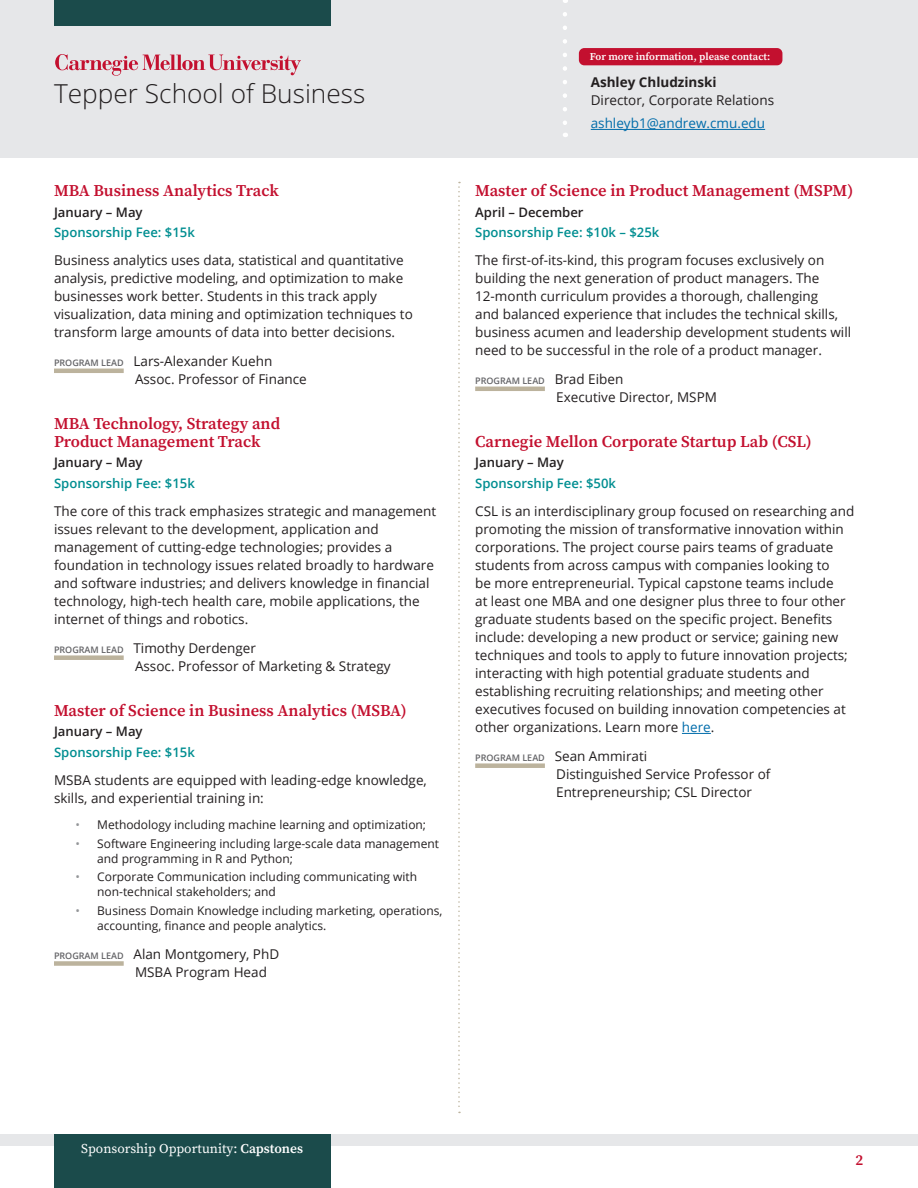
<style>
.page{position:relative;width:918px;height:1188px;background:#fff}
.page>*{position:absolute;margin:0;border:0;box-sizing:border-box;transform-origin:0 0}
.t1{font:300 26.25px "Open Sans";color:#231f20}
.program{font:600 16.5px/18px "Source Serif Pro";color:#c3102f}
.t2{font:600 15px "Source Serif Pro";color:#c3102f}
.Main_text{font:13.5px/18px "Open Sans";color:#231f20}
.t3{font:13.5px "Source Serif Variable";color:#fff}
.Main_text-2{font:13.5px "Open Sans";color:#006caa}
.sponsorship{font:600 13.2px "Open Sans";color:#008e91}
.date{font:600 13.2px "Open Sans";color:#231f20}
.t4{font:12px/15px "Open Sans";color:#231f20}
.program-2{font:600 10.5px "Source Serif Pro";color:#fff}
.Main_text-3{font:600 9px "Open Sans";color:#636366}
.s1{font-weight:700}
.s2{font-weight:600;font-size:9px;color:#636366}
.s3{color:#939598}
.s4{font-weight:400;font-size:13.5px;color:#231f20}
.s5{color:#006caa}
.s6{font-family:"Source Serif Pro";font-weight:600}
</style>
<div class="page">
<div style="left:0;top:1134px;width:918px;height:12px;background:#e6e7e9"></div>
<div style="left:54px;top:1134px;width:276px;height:54px;background:#1b4b4b"></div>
<div style="left:0;top:0;width:918px;height:158px;background:#e6e7e9"></div>
<hr style="left:54px;top:369px;width:70px;height:4px;background:#bcb39d">
<div style="left:54px;top:655px;width:70px;height:5px;background:#bcb39d"></div>
<div style="left:54px;top:961px;width:70px;height:5px;background:#bcb39d"></div>
<hr style="left:475px;top:387px;width:70px;height:4px;background:#bcb39d">
<svg style="left:682px;top:733px;width:29px;height:1px"></svg>
<div style="left:475px;top:763px;width:70px;height:5px;background:#bcb39d"></div>
<svg style="left:55px;top:54px;width:246px;height:22px"></svg>
<div style="left:54px;top:0;width:276px;height:26px;background:#1b4b4b"></div>
<svg style="left:458px;top:182px;width:2px;height:931px"></svg>
<svg style="left:563px;top:14px;width:4px;height:123px"></svg>
<hr style="left:591px;top:129px;width:174px;height:1px;background:#006caa">
<div style="left:579px;top:48px;width:203px;height:17px;background:#c3102f;border-radius:5px"></div>
<p class="program-2" style="left:590px;top:50px;width:182px">For more information, please contact:</p>
<p class="t1" style="left:54px;top:75px;width:313px">Tepper School of Business</p>
<p class="Main_text" style="left:591px;top:73px;width:185px"><span class="s1">Ashley Chludzinski<br></span>Director, Corporate Relations</p>
<p class="Main_text-2" style="left:591px;top:114px;width:176px">ashleyb1@andrew.cmu.edu</p>
<p class="program" style="left:54px;top:182px;width:226px">MBA Business Analytics Track</p>
<p class="date" style="left:54px;top:203px;width:90px">January – May</p>
<p class="sponsorship" style="left:54px;top:223px;width:142px">Sponsorship Fee: $15k</p>
<p class="Main_text" style="left:54px;top:251px;width:360px">Business analytics uses data, statistical and quantitative analysis, predictive modeling, and optimization to make businesses work better. Students in this track apply visualization, data mining and optimization techniques to transform large amounts of data into better decisions.</p>
<p class="Main_text" style="left:135px;top:352px;width:173px;text-indent:-81px"><span class="s2">PROGRAM LEAD</span> Lars-Alexander Kuehn<br>Assoc. Professor of Finance</p>
<p class="program" style="left:54px;top:415px;width:228px">MBA Technology, Strategy and<br>Product Management Track</p>
<p class="date" style="left:54px;top:454px;width:90px">January – May</p>
<p class="sponsorship" style="left:54px;top:474px;width:142px">Sponsorship Fee: $15k</p>
<p class="Main_text" style="left:54px;top:502px;width:384px">The core of this track emphasizes strategic and management issues relevant to the development, application and management of cutting-edge technologies; provides a foundation in technology issues related broadly to hardware and software industries; and delivers knowledge in financial technology, high-tech health care, mobile applications, the internet of things and robotics.</p>
<p class="Main_text" style="left:135px;top:639px;width:257px;text-indent:-81px"><span class="s2">PROGRAM LEAD</span> Timothy Derdenger<br>Assoc. Professor of Marketing &amp; Strategy</p>
<p class="program" style="left:54px;top:702px;width:354px">Master of Science in Business Analytics (MSBA)</p>
<p class="date" style="left:54px;top:723px;width:90px">January – May</p>
<p class="sponsorship" style="left:54px;top:743px;width:142px">Sponsorship Fee: $15k</p>
<p class="Main_text" style="left:54px;top:771px;width:374px">MSBA students are equipped with leading-edge knowledge, skills, and experiential training in:</p>
<p class="t4" style="left:76px;top:817px;width:352px"><span class="s3">•</span> Methodology including machine learning and optimization;</p>
<p class="t4" style="left:97px;top:835px;width:343px;text-indent:-22px"><span class="s3">•</span> Software Engineering including large-scale data management and programming in R and Python;</p>
<p class="t4" style="left:97px;top:869px;width:322px;text-indent:-22px"><span class="s3">•</span> Corporate Communication including communicating with non-technical stakeholders; and</p>
<p class="t4" style="left:97px;top:903px;width:347px;text-indent:-22px"><span class="s3">•</span> Business Domain Knowledge including marketing, operations, accounting, finance and people analytics.</p>
<p class="Main_text" style="left:135px;top:945px;width:146px;text-indent:-81px"><span class="s2">PROGRAM LEAD</span> Alan Montgomery, PhD<br>MSBA Program Head</p>
<p class="program" style="left:475px;top:182px;width:380px">Master of Science in Product Management (MSPM)</p>
<p class="date" style="left:475px;top:203px;width:110px">April – December</p>
<p class="sponsorship" style="left:475px;top:223px;width:186px">Sponsorship Fee: $10k – $25k</p>
<p class="Main_text" style="left:475px;top:251px;width:378px">The first-of-its-kind, this program focuses exclusively on building the next generation of product managers. The 12-month curriculum provides a thorough, challenging<br>and balanced experience that includes the technical skills, business acumen and leadership development students will need to be successful in the role of a product manager.</p>
<p class="Main_text-3" style="left:475px;top:375px;width:150px">PROGRAM LEAD <span class="s4">Brad Eiben</span></p>
<p class="Main_text" style="left:556px;top:388px;width:162px">Executive Director, MSPM</p>
<p class="program" style="left:475px;top:433px;width:338px">Carnegie Mellon Corporate Startup Lab (CSL)</p>
<p class="date" style="left:475px;top:454px;width:90px">January – May</p>
<p class="sponsorship" style="left:475px;top:474px;width:142px">Sponsorship Fee: $50k</p>
<p class="Main_text" style="left:475px;top:502px;width:381px">CSL is an interdisciplinary group focused on researching and promoting the mission of transformative innovation within corporations. The project course pairs teams of graduate students from across campus with companies looking to<br>be more entrepreneurial. Typical capstone teams include<br>at least one MBA and one designer plus three to four other graduate students based on the specific project. Benefits include: developing a new product or service; gaining new techniques and tools to apply to future innovation projects; interacting with high potential graduate students and establishing recruiting relationships; and meeting other executives focused on building innovation competencies at other organizations. Learn more <span class="s5">here</span>.</p>
<p class="Main_text" style="left:556px;top:747px;width:216px;text-indent:-81px"><span class="s2">PROGRAM LEAD</span> Sean Ammirati<br>Distinguished Service Professor of<br>Entrepreneurship; CSL Director</p>
<p class="t3" style="left:81px;top:1140px;width:223px">Sponsorship Opportunity: <span class="s6">Capstones</span></p>
<p class="t2" style="left:856px;top:1149px;width:9px">2</p>
</div>
